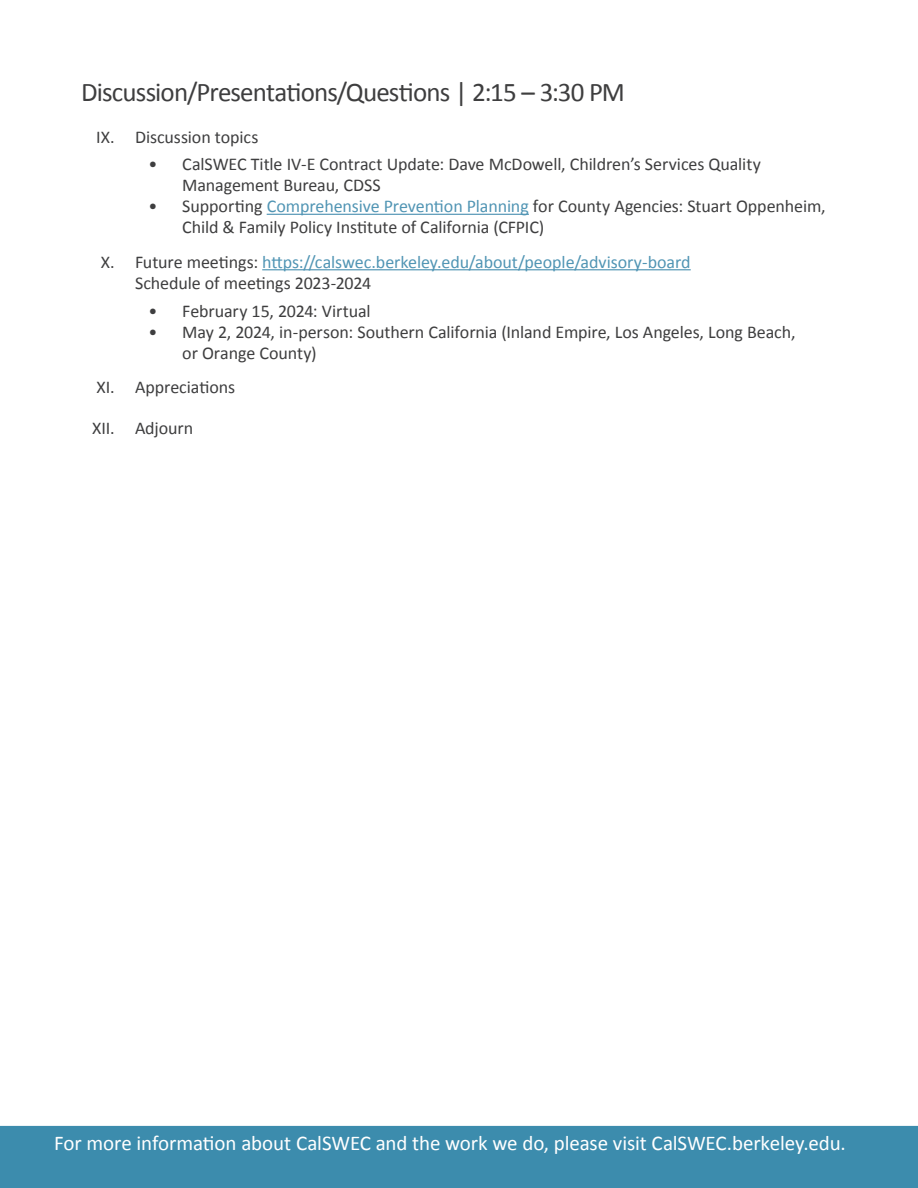
<style>
.page{position:relative;width:918px;height:1188px;background:#fff}
.page>*{position:absolute;margin:0;border:0;box-sizing:border-box;transform-origin:0 0}
.Head_A{font:27px "Calibri";letter-spacing:-.03em;color:#3e3e3f}
.t1{font:21px "Calibri";letter-spacing:-.005em;color:#fff}
.t2{font:18px/21px "Calibri";letter-spacing:-.005em;color:#3e3e3f}
.t3{font:18px/21px "Calibri";letter-spacing:-.005em;color:#5195b4}
.s1{color:#5195b4}
.s2{color:#3e3e3f}
</style>
<div class="page">
<div style="left:0;top:1126px;width:918px;height:62px;background:#3c8cad"></div>
<hr style="left:267px;top:214px;width:262px;height:1px;background:#5195b4">
<hr style="left:262px;top:269px;width:429px;height:1px;background:#5195b4">
<p class="Head_A" style="left:81px;top:74px;width:546px">Discussion/Presentations/Questions | 2:15 – 3:30 PM</p>
<p class="t2" style="left:96px;top:126px;width:164px">IX. Discussion topics</p>
<p class="t2" style="left:182px;top:153px;width:580px;text-indent:-34px">• CalSWEC Title IV-E Contract Update: Dave McDowell, Children’s Services Quality<br>Management Bureau, CDSS</p>
<p class="t2" style="left:182px;top:195px;width:645px;text-indent:-34px">• Supporting <span class="s1">Comprehensive Prevention Planning</span> for County Agencies: Stuart Oppenheim,<br>Child &amp; Family Policy Institute of California (CFPIC)</p>
<p class="t3" style="left:135px;top:251px;width:557px;text-indent:-34px"><span class="s2">X. Future meetings:</span> https://calswec.berkeley.edu/about/people/advisory-board<br><span class="s2">Schedule of meetings 2023-2024</span></p>
<p class="t2" style="left:148px;top:300px;width:224px">• February 15, 2024: Virtual</p>
<p class="t2" style="left:182px;top:321px;width:615px;text-indent:-34px">• May 2, 2024, in-person: Southern California (Inland Empire, Los Angeles, Long Beach, or Orange County)</p>
<p class="t2" style="left:97px;top:376px;width:140px">XI. Appreciations</p>
<p class="t2" style="left:92px;top:417px;width:102px">XII. Adjourn</p>
<p class="t1" style="left:54px;top:1128px;width:793px">For more information about CalSWEC and the work we do, please visit CalSWEC.berkeley.edu.</p>
</div>
